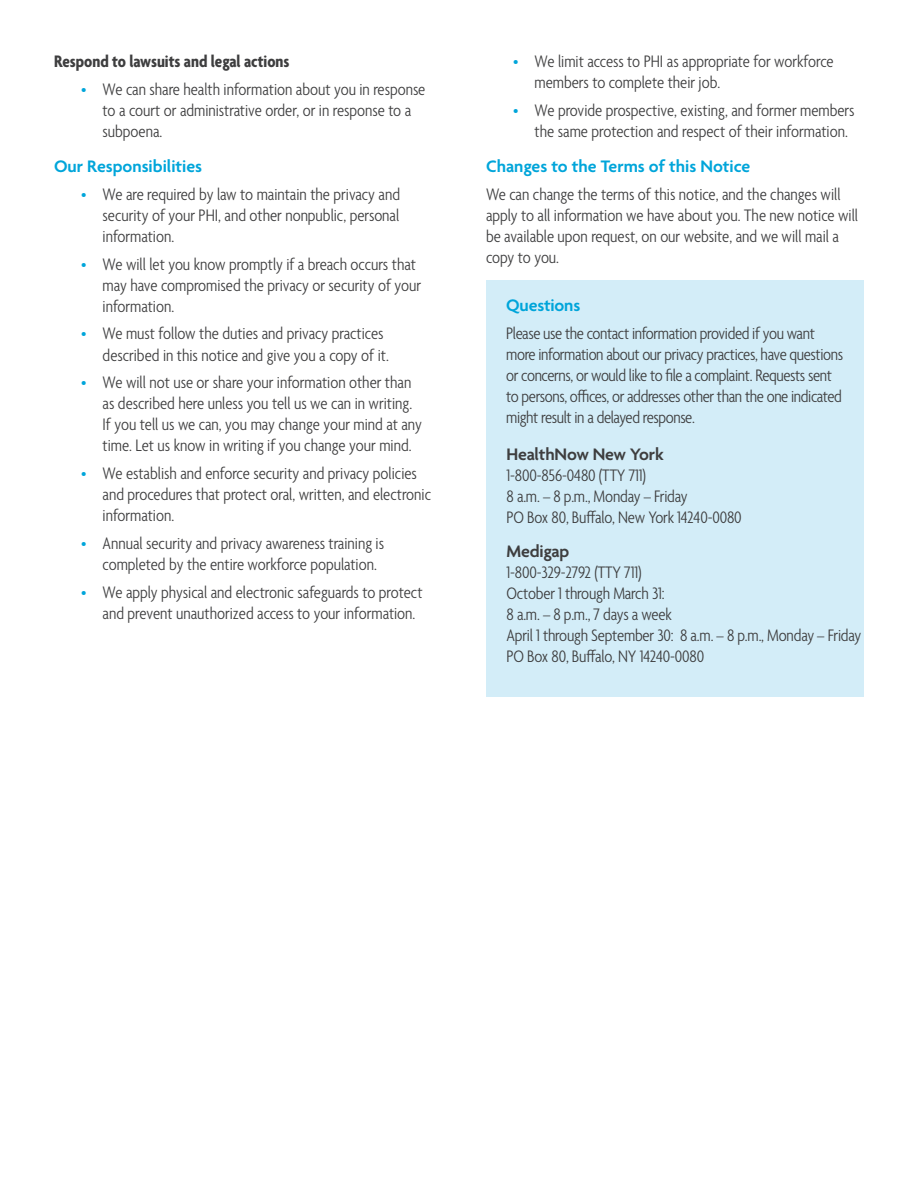
<style>
.page{position:relative;width:918px;height:1188px;background:#fff}
.page>*{position:absolute;margin:0;border:0;box-sizing:border-box;transform-origin:0 0}
.t1{font:300 condensed 18px/21px "Agenda";color:#3e3e3f}
.t2{font:300 condensed 18px/21px "Agenda";letter-spacing:-.02em;color:#3e3e3f}
.t3{font:600 18px "Agenda";color:#00a5da}
.t4{font:700 condensed 18px "Agenda";color:#3e3e3f}
.t5{font:600 18px "Agenda";letter-spacing:-.01em;color:#3e3e3f}
.s1{color:#00a5da}
</style>
<div class="page">
<div style="left:486px;top:280px;width:378px;height:417px;background:#d3edf8"></div>
<p class="t4" style="left:54px;top:52px;width:237px">Respond to lawsuits and legal actions</p>
<p class="t1" style="left:103px;top:79px;width:324px;text-indent:-22px"><span class="s1">•</span> We can share health information about you in response to a court or administrative order, or in response to a subpoena.</p>
<p class="t3" style="left:54px;top:157px;width:150px">Our Responsibilities</p>
<p class="t1" style="left:103px;top:185px;width:299px;text-align:justify;text-indent:-22px"><span class="s1">•</span> We are required by law to maintain the privacy and security of your PHI, and other nonpublic, personal information.</p>
<p class="t1" style="left:103px;top:255px;width:320px;text-indent:-22px"><span class="s1">•</span> We will let you know promptly if a breach occurs that may have compromised the privacy or security of your information.</p>
<p class="t1" style="left:81px;top:324px;width:309px;text-align:right"><span class="s1">•</span> We must follow the duties and privacy practices described in this notice and give you a copy of it.</p>
<p class="t1" style="left:103px;top:373px;width:321px;text-indent:-22px"><span class="s1">•</span> We will not use or share your information other than as described here unless you tell us we can in writing.<br>If you tell us we can, you may change your mind at any time. Let us know in writing if you change your mind.</p>
<p class="t1" style="left:103px;top:464px;width:330px;text-indent:-22px"><span class="s1">•</span> We establish and enforce security and privacy policies and procedures that protect oral, written, and electronic information.</p>
<p class="t1" style="left:103px;top:534px;width:283px;text-indent:-22px"><span class="s1">•</span> Annual security and privacy awareness training is completed by the entire workforce population.</p>
<p class="t1" style="left:103px;top:582px;width:321px;text-indent:-22px"><span class="s1">•</span> We apply physical and electronic safeguards to protect and prevent unauthorized access to your information.</p>
<p class="t1" style="left:535px;top:52px;width:301px;text-indent:-22px"><span class="s1">•</span> We limit access to PHI as appropriate for workforce members to complete their job.</p>
<p class="t1" style="left:535px;top:100px;width:321px;line-height:21.5px;text-indent:-22px"><span class="s1">•</span> We provide prospective, existing, and former members the same protection and respect of their information.</p>
<p class="t3" style="left:486px;top:157px;width:266px">Changes to the Terms of this Notice</p>
<p class="t1" style="left:486px;top:185px;width:374px">We can change the terms of this notice, and the changes will apply to all information we have about you. The new notice will be available upon request, on our website, and we will mail a copy to you.</p>
<p class="t3" style="left:506px;top:296px;width:76px">Questions</p>
<p class="t2" style="left:506px;top:324px;width:338px">Please use the contact information provided if you want more information about our privacy practices, have questions or concerns, or would like to file a complaint. Requests sent to persons, offices, or addresses other than the one indicated might result in a delayed response.</p>
<p class="t5" style="left:507px;top:444px;width:159px">HealthNow New York</p>
<p class="t1" style="left:507px;top:466px;width:237px">1-800-856-0480 (TTY 711)<br>8 a.m. – 8 p.m., Monday – Friday<br>PO Box 80, Buffalo, New York 14240-0080</p>
<p class="t5" style="left:507px;top:542px;width:64px">Medigap</p>
<p class="t1" style="left:507px;top:563px;width:356px">1-800-329-2792 (TTY 711)<br>October 1 through March 31:<br>8 a.m. – 8 p.m., 7 days a week<br>April 1 through September 30: 8 a.m. – 8 p.m., Monday – Friday PO Box 80, Buffalo, NY 14240-0080</p>
</div>
